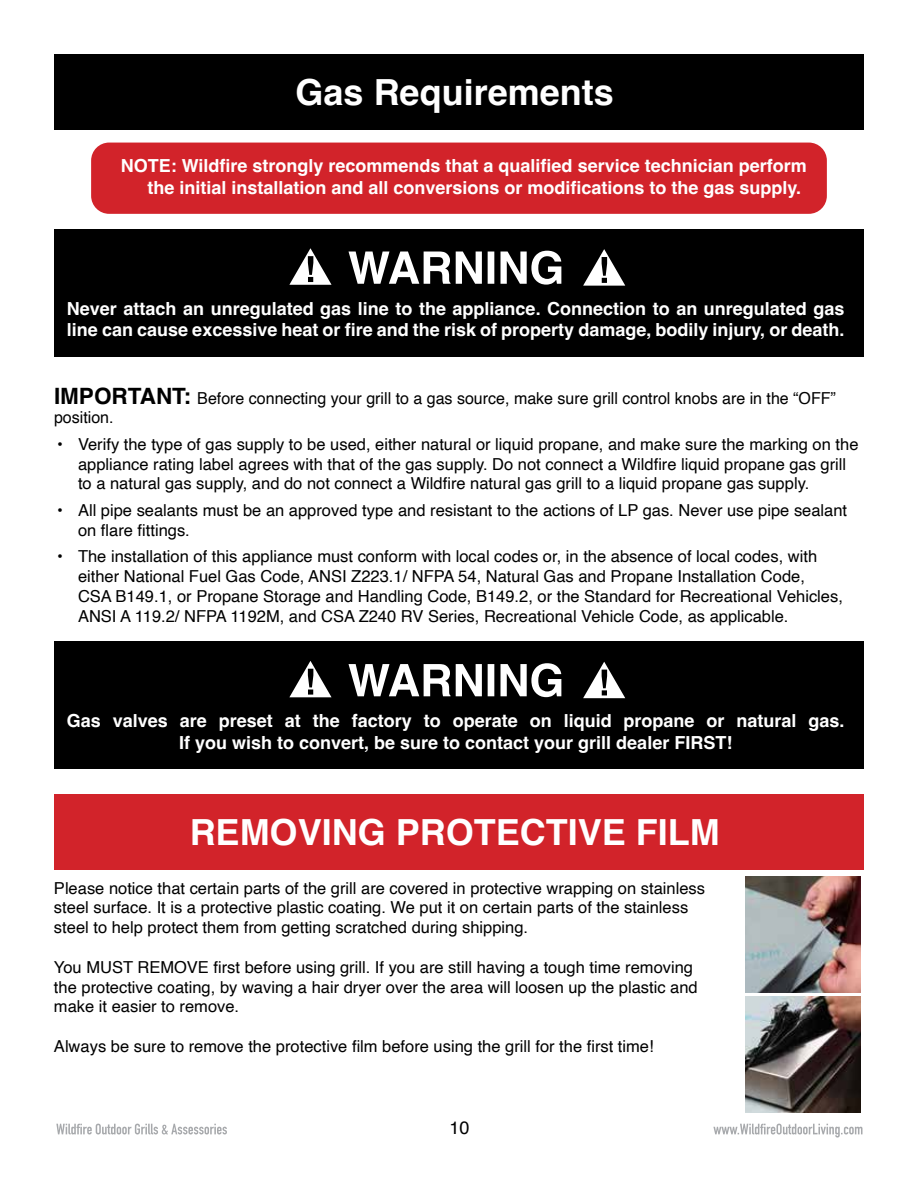
<style>
.page{position:relative;width:918px;height:1188px;background:#fff}
.page>*{position:absolute;margin:0;border:0;box-sizing:border-box;transform-origin:0 0}
.t1{font:700 36px "Helvetica";color:#fff}
.t2{font:700 18px/21.6px "Helvetica";color:#fff}
.t3{font:18px "Helvetica";color:#000}
.t4{font:16.5px/19.8px "Helvetica";color:#000}
.s1{font-weight:700;font-size:22.5px}
</style>
<div class="page">
<svg style="left:56px;top:1124px;width:806px;height:14px"></svg>
<div style="left:54px;top:54px;width:810px;height:76px;background:#000"></div>
<div style="left:91px;top:143px;width:736px;height:71px;background:#d2232a;border-radius:18px"></div>
<div style="left:54px;top:229px;width:810px;height:127px;background:#000"></div>
<svg style="left:349px;top:251px;width:212px;height:34px"></svg>
<svg style="left:289px;top:248px;width:43px;height:37px"></svg>
<svg style="left:583px;top:249px;width:42px;height:37px"></svg>
<div style="left:54px;top:642px;width:810px;height:127px;background:#000"></div>
<svg style="left:349px;top:663px;width:212px;height:34px"></svg>
<svg style="left:289px;top:661px;width:43px;height:36px"></svg>
<svg style="left:583px;top:662px;width:42px;height:36px"></svg>
<div style="left:54px;top:794px;width:810px;height:75px;background:#d2232a"></div>
<img style="left:745px;top:876px;width:116px;height:116px">
<img style="left:745px;top:996px;width:116px;height:116px">
<h1 class="t1" style="left:296px;top:70px;width:320px">Gas Requirements</h1>
<p class="t2" style="left:147px;top:157px;width:661px;text-indent:-27px">NOTE: Wildfire strongly recommends that a qualified service technician perform the initial installation and all conversions or modifications to the gas supply.</p>
<p class="t2" style="left:67px;top:300px;width:779px">Never attach an unregulated gas line to the appliance. Connection to an unregulated gas line can cause excessive heat or fire and the risk of property damage, bodily injury, or death.</p>
<p class="t4" style="left:54px;top:388px;width:783px"><span class="s1">IMPORTANT:</span> Before connecting your grill to a gas source, make sure grill control knobs are in the “OFF” position.</p>
<p class="t4" style="left:78px;top:435px;width:782px;text-indent:-21px">• Verify the type of gas supply to be used, either natural or liquid propane, and make sure the marking on the appliance rating label agrees with that of the gas supply. Do not connect a Wildfire liquid propane gas grill to a natural gas supply, and do not connect a Wildfire natural gas grill to a liquid propane gas supply.</p>
<p class="t4" style="left:78px;top:501px;width:771px;text-indent:-21px">• All pipe sealants must be an approved type and resistant to the actions of LP gas. Never use pipe sealant on flare fittings.</p>
<p class="t4" style="left:78px;top:547px;width:766px;text-indent:-21px">• The installation of this appliance must conform with local codes or, in the absence of local codes, with either National Fuel Gas Code, ANSI Z223.1/ NFPA 54, Natural Gas and Propane Installation Code, CSA B149.1, or Propane Storage and Handling Code, B149.2, or the Standard for Recreational Vehicles, ANSI A 119.2/ NFPA 1192M, and CSA Z240 RV Series, Recreational Vehicle Code, as applicable.</p>
<p class="t2" style="left:67px;top:712px;width:779px;text-align:center">Gas valves are preset at the factory to operate on liquid propane or natural gas.<br>If you wish to convert, be sure to contact your grill dealer FIRST!</p>
<h1 class="t1" style="left:190px;top:810px;width:532px">REMOVING PROTECTIVE FILM</h1>
<p class="t4" style="left:54px;top:878px;width:653px">Please notice that certain parts of the grill are covered in protective wrapping on stainless steel surface. It is a protective plastic coating. We put it on certain parts of the stainless steel to help protect them from getting scratched during shipping.</p>
<p class="t4" style="left:54px;top:958px;width:645px">You MUST REMOVE first before using grill. If you are still having a tough time removing the protective coating, by waving a hair dryer over the area will loosen up the plastic and make it easier to remove.</p>
<p class="t4" style="left:54px;top:1037px;width:601px">Always be sure to remove the protective film before using the grill for the first time!</p>
<p class="t3" style="left:450px;top:1114px;width:22px">10</p>
</div>
